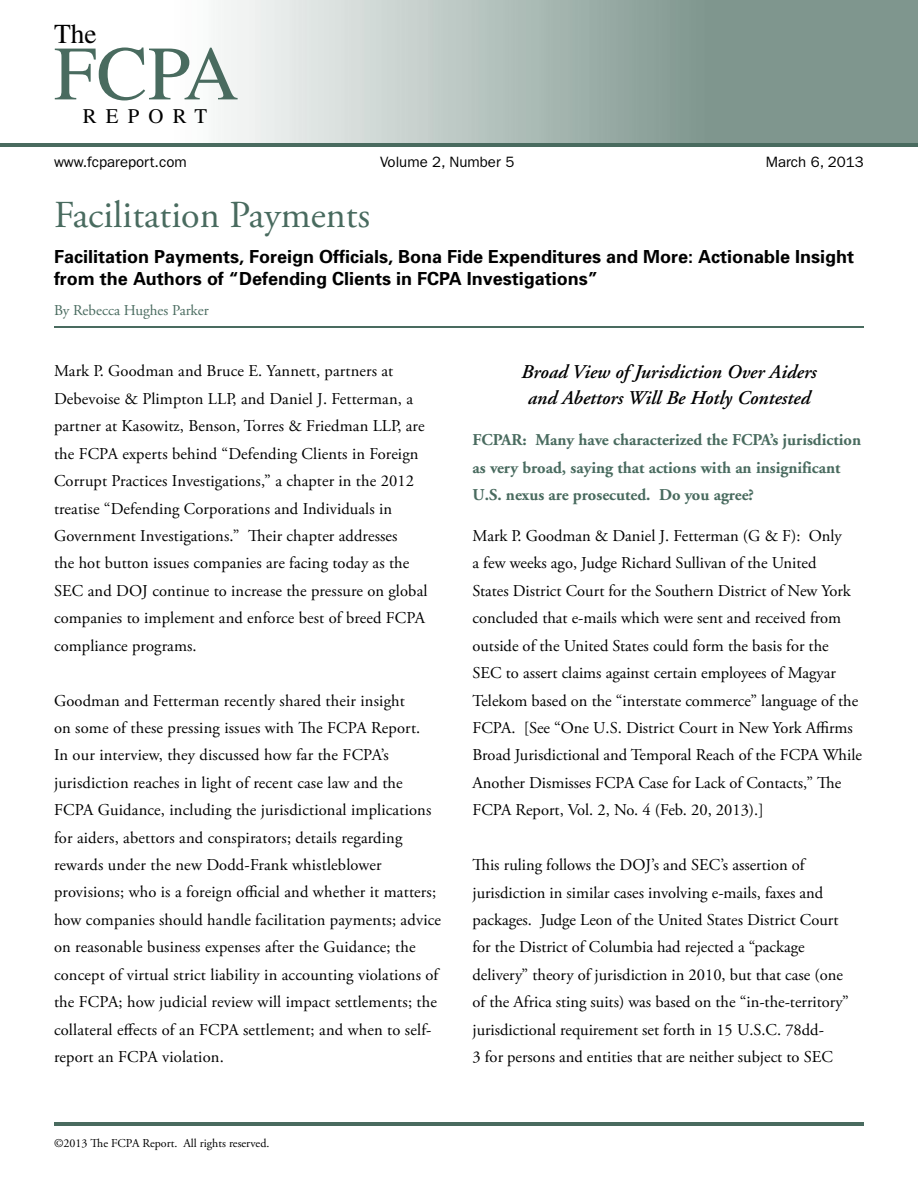
<style>
.page{position:relative;width:918px;height:1188px;background:#fff}
.page>*{position:absolute;margin:0;border:0;box-sizing:border-box;transform-origin:0 0}
.t1{font:76.8px "Times";color:#496b5f}
.t2{font:38.1px "Adobe Garamond Pro";color:#496b5f}
.t3{font:27.45px "Times";color:#000}
.t4{font:20.85px "Times";letter-spacing:.44em;color:#000}
.t5{font:italic 600 19.5px/26px "Adobe Garamond";color:#000;text-align:center}
.t6{font:700 18px/22.5px "Univers";color:#000}
.t7{font:16.5px/27.5px "Adobe Garamond Pro";letter-spacing:.005em;color:#000}
.t8{font:700 16.5px/27.5px "Adobe Garamond";color:#496b5f}
.t9{font:15px "Franklin Gothic";color:#000}
.t10{font:15px "Adobe Garamond Pro";color:#496b5f}
.t11{font:12px "Adobe Garamond Pro";color:#000}
</style>
<div class="page">
<hr style="left:54px;top:326px;width:809px;height:2px;background:#496b5f">
<hr style="left:54px;top:1122px;width:809px;height:4px;background:#496b5f">
<hr style="left:0;top:143px;width:918px;height:4px;background:#496b5f">
<h3 class="t3" style="left:54px;top:19px;width:44px">The</h3>
<h1 class="t1" style="left:54px;top:30px;width:186px">FCPA</h1>
<p class="t4" style="left:83px;top:105px;width:126px">REPORT</p>
<p class="t9" style="left:54px;top:153px;width:134px">www.fcpareport.com</p>
<p class="t9" style="left:380px;top:153px;width:136px">Volume 2, Number 5</p>
<p class="t9" style="left:766px;top:153px;width:100px">March 6, 2013</p>
<h2 class="t2" style="left:54px;top:192px;width:318px">Facilitation Payments</h2>
<p class="t6" style="left:54px;top:245px;width:802px">Facilitation Payments, Foreign Officials, Bona Fide Expenditures and More: Actionable Insight from the Authors of “Defending Clients in FCPA Investigations”</p>
<p class="t10" style="left:54px;top:301px;width:156px">By Rebecca Hughes Parker</p>
<p class="t7" style="left:54px;top:358px;width:375px">Mark P. Goodman and Bruce E. Yannett, partners at Debevoise &amp; Plimpton LLP, and Daniel J. Fetterman, a partner at Kasowitz, Benson, Torres &amp; Friedman LLP, are the FCPA experts behind “Defending Clients in Foreign Corrupt Practices Investigations,” a chapter in the 2012 treatise “Defending Corporations and Individuals in Government Investigations.” Their chapter addresses<br>the hot button issues companies are facing today as the SEC and DOJ continue to increase the pressure on global companies to implement and enforce best of breed FCPA compliance programs.</p>
<p class="t7" style="left:54px;top:687px;width:389px">Goodman and Fetterman recently shared their insight<br>on some of these pressing issues with The FCPA Report.<br>In our interview, they discussed how far the FCPA’s jurisdiction reaches in light of recent case law and the FCPA Guidance, including the jurisdictional implications for aiders, abettors and conspirators; details regarding rewards under the new Dodd-Frank whistleblower provisions; who is a foreign official and whether it matters; how companies should handle facilitation payments; advice on reasonable business expenses after the Guidance; the concept of virtual strict liability in accounting violations of the FCPA; how judicial review will impact settlements; the collateral effects of an FCPA settlement; and when to self&shy;report an FCPA violation.</p>
<p class="t11" style="left:54px;top:1136px;width:217px">©2013 The FCPA Report. All rights reserved.</p>
<p class="t5" style="left:521px;top:360px;width:297px">Broad View of Jurisdiction Over Aiders and Abettors Will Be Hotly Contested</p>
<p class="t8" style="left:472px;top:427px;width:390px">FCPAR: Many have characterized the FCPA’s jurisdiction as very broad, saying that actions with an insignificant<br>U.S. nexus are prosecuted. Do you agree?</p>
<p class="t7" style="left:472px;top:523px;width:391px">Mark P. Goodman &amp; Daniel J. Fetterman (G &amp; F): Only<br>a few weeks ago, Judge Richard Sullivan of the United<br>States District Court for the Southern District of New York concluded that e-mails which were sent and received from outside of the United States could form the basis for the SEC to assert claims against certain employees of Magyar Telekom based on the “interstate commerce” language of the FCPA. [See “One U.S. District Court in New York Affirms Broad Jurisdictional and Temporal Reach of the FCPA While Another Dismisses FCPA Case for Lack of Contacts,” The FCPA Report, Vol. 2, No. 4 (Feb. 20, 2013).]</p>
<p class="t7" style="left:472px;top:852px;width:378px">This ruling follows the DOJ’s and SEC’s assertion of jurisdiction in similar cases involving e-mails, faxes and packages. Judge Leon of the United States District Court for the District of Columbia had rejected a “package delivery” theory of jurisdiction in 2010, but that case (one of the Africa sting suits) was based on the “in-the-territory” jurisdictional requirement set forth in 15 U.S.C. 78dd-<br>3 for persons and entities that are neither subject to SEC</p>
</div>
